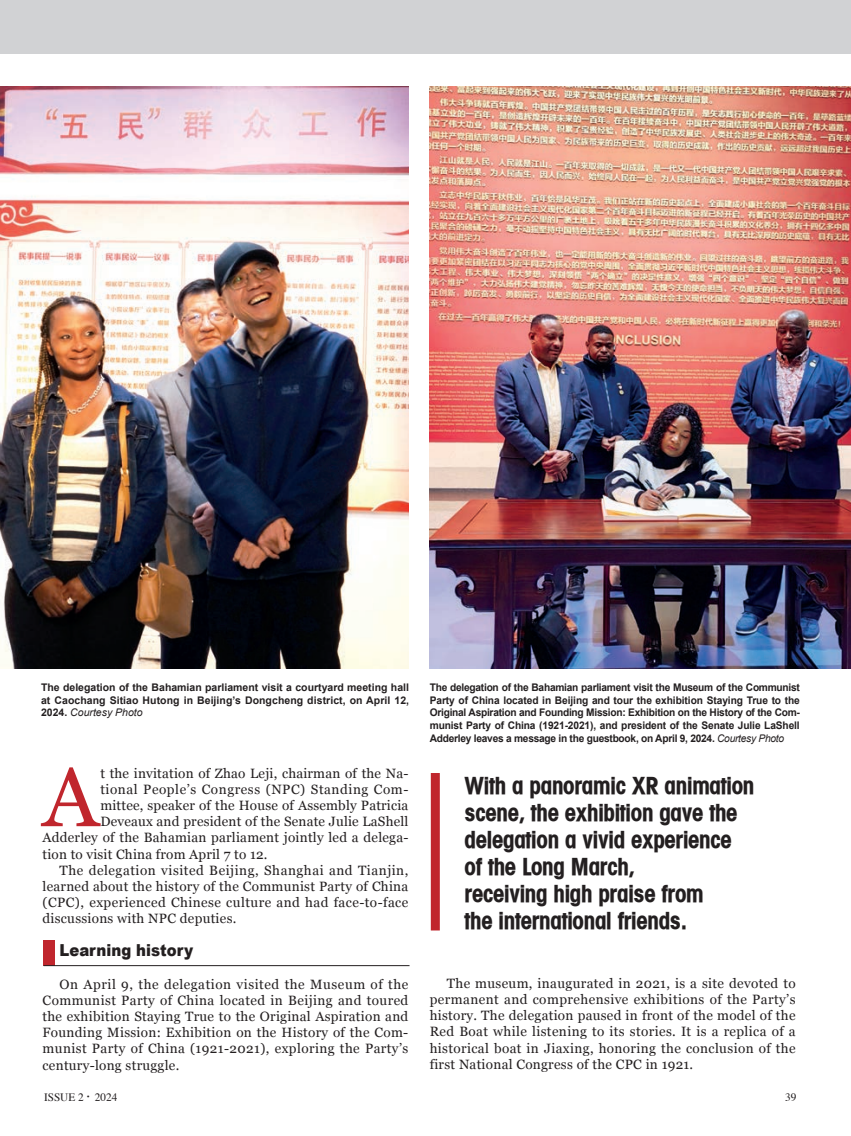
<style>
.page{position:relative;width:851px;height:1136px;background:#fff}
.page>*{position:absolute;margin:0;border:0;box-sizing:border-box;transform-origin:0 0}
.t1{font:83.7px "Georgia";color:#c0262d}
.t2{font:25.5px/27px "Avant Garde Cd Md ITCTT Bold";letter-spacing:-.01em;color:#231f20}
.t3{font:900 16.5px "Arial";color:#231f20;scale:.9 1}
.t4{font:13.5px/16.2px "Georgia";letter-spacing:.02em;color:#231f20;text-align:justify}
.t5{font:13.5px "Georgia";letter-spacing:.04em;color:#231f20}
.t6{font:11.25px "Times";color:#231f20}
.t7{font:700 10.5px/12.6px "Arial";color:#231f20;text-align:justify}
.s1{font-weight:400;font-style:italic}
.s2{font-size:16.5px}
</style>
<div class="page">
<div style="left:0;top:0;width:850px;height:54px;background:#d1d2d4"></div>
<img style="left:0;top:86px;width:408px;height:582px">
<img style="left:429px;top:86px;width:421px;height:582px">
<div style="left:431px;top:773px;width:9px;height:157px;background:#c0262d"></div>
<div style="left:44px;top:939px;width:11px;height:26px;background:#c0262d"></div>
<hr style="left:44px;top:965px;width:365px;height:1px;background:#231f20">
<p class="t7" style="left:41px;top:681px;width:369px">The delegation of the Bahamian parliament visit a courtyard meeting hall at Caochang Sitiao Hutong in Beijing’s Dongcheng district, on April 12, 2024. <span class="s1">Courtesy Photo</span></p>
<p class="t7" style="left:429px;top:681px;width:371px">The delegation of the Bahamian parliament visit the Museum of the Communist Party of China located in Beijing and tour the exhibition Staying True to the Original Aspiration and Founding Mission: Exhibition on the History of the Com&shy;munist Party of China (1921-2021), and president of the Senate Julie LaShell Adderley leaves a message in the guestbook, on April 9, 2024. <span class="s1">Courtesy Photo</span></p>
<p class="t1" style="left:43px;top:736px;width:58px">A</p>
<p class="t4" style="left:100px;top:764px;width:309px">t the invitation of Zhao Leji, chairman of the Na-</p>
<p class="t5" style="left:100px;top:779px;width:309px">tional People’s Congress (NPC) Standing Com-</p>
<p class="t4" style="left:100px;top:796px;width:309px">mittee, speaker of the House of Assembly Patricia</p>
<p class="t4" style="left:100px;top:812px;width:309px">Deveaux and president of the Senate Julie LaShell</p>
<p class="t4" style="left:43px;top:829px;width:367px">Adderley of the Bahamian parliament jointly led a delega-</p>
<p class="t4" style="left:43px;top:845px;width:226px">tion to visit China from April 7 to 12.</p>
<p class="t5" style="left:60px;top:860px;width:350px">The delegation visited Beijing, Shanghai and Tianjin,</p>
<p class="t4" style="left:43px;top:877px;width:367px">learned about the history of the Communist Party of China</p>
<p class="t4" style="left:43px;top:893px;width:367px">(CPC), experienced Chinese culture and had face-to-face</p>
<p class="t4" style="left:43px;top:910px;width:195px">discussions with NPC deputies.</p>
<p class="t3" style="left:60px;top:937px;width:150px">Learning history</p>
<p class="t4" style="left:43px;top:975px;width:367px;text-indent:17px">On April 9, the delegation visited the Museum of the Communist Party of China located in Beijing and toured the exhibition Staying True to the Original Aspiration and Founding Mission: Exhibition on the History of the Com&shy;munist Party of China (1921-2021), exploring the Party’s century-long struggle.</p>
<p class="t2" style="left:464px;top:771px;width:291px">With a panoramic XR animation scene, the exhibition gave the delegation a vivid experience of the Long March,<br>receiving high praise from<br>the international friends.</p>
<p class="t4" style="left:429px;top:974px;width:367px;text-indent:17px">The museum, inaugurated in 2021, is a site devoted to permanent and comprehensive exhibitions of the Party’s history. The delegation paused in front of the model of the Red Boat while listening to its stories. It is a replica of a historical boat in Jiaxing, honoring the conclusion of the first National Congress of the CPC in 1921.</p>
<p class="t6" style="left:44px;top:1086px;width:75px">ISSUE 2 <span class="s2">·</span> 2024</p>
<p class="t6" style="left:784px;top:1086px;width:13px">39</p>
</div>
